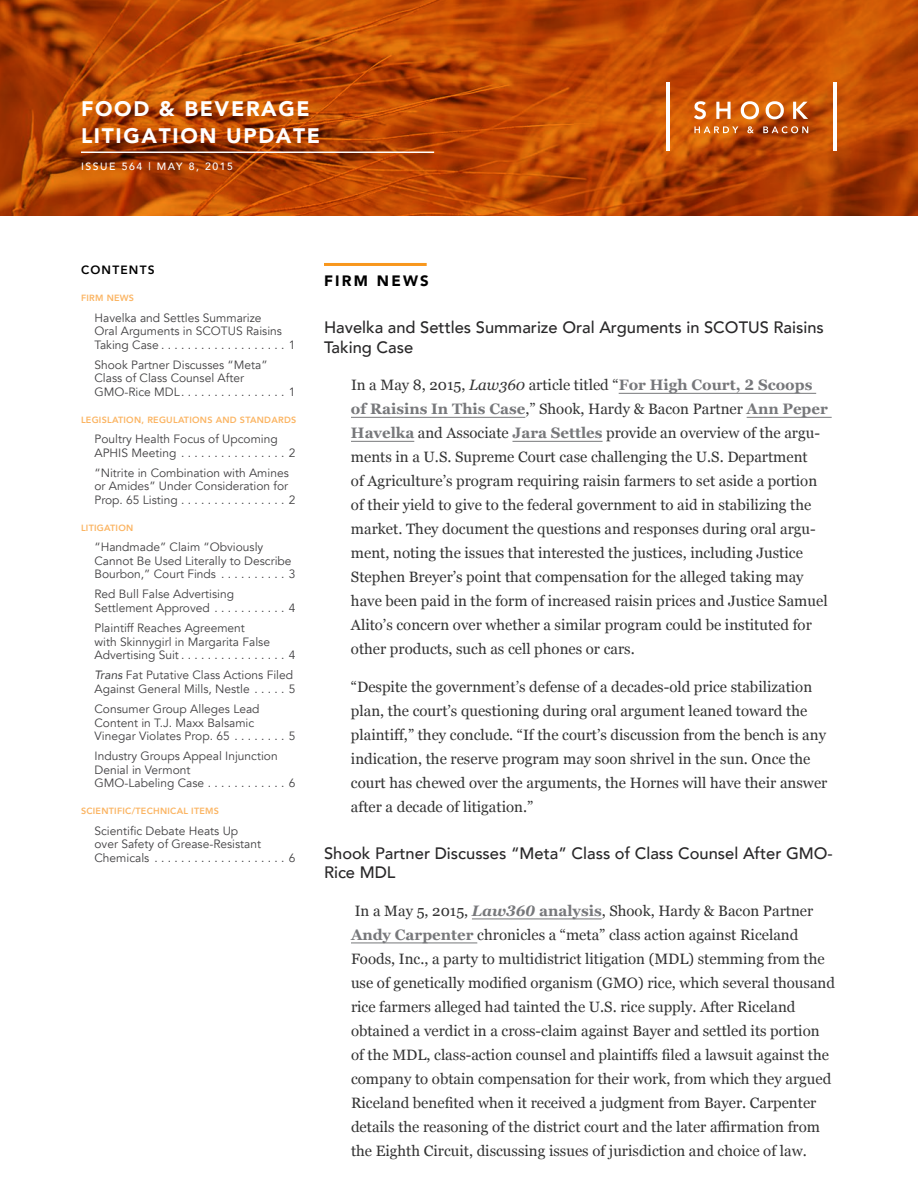
<style>
.page{position:relative;width:918px;height:1188px;background:#fff}
.page>*{position:absolute;margin:0;border:0;box-sizing:border-box;transform-origin:0 0}
.t1{font:900 21px/27px "Avenir";letter-spacing:.08em;color:#fff}
.t2{font:500 16.5px/19.8px "Avenir";color:#292829}
.t3{font:15px/24px "Georgia";color:#333}
.t4{font:700 15px "Georgia Pro";color:#77787b}
.t5{font:900 15px "Avenir";letter-spacing:.15em;color:#000}
.t6{font:12px/13.5px "Avenir";color:#414042}
.t7{font:800 12px "Avenir";letter-spacing:.1em;color:#000}
.t8{font:500 10.5px "Avenir";letter-spacing:.15em;color:#fff}
.t9{font:800 9px "Avenir";letter-spacing:.03em;color:#fbb462}
.s1{font-style:italic}
.s2{font-family:"Georgia Pro";font-weight:700;color:#77787b}
.s3{font-family:"Georgia";font-weight:400;color:#333}
.s4{font-family:"Georgia Pro";font-weight:700;font-style:italic;color:#77787b}
</style>
<div class="page">
<svg style="left:0;top:0;width:918px;height:216px;background:#b84604"></svg>
<hr style="left:81px;top:152px;width:353px;height:1px;background:#fff">
<hr style="left:324px;top:263px;width:103px;height:3px;background:#f8971d">
<hr style="left:619px;top:393px;width:197px;height:1px;background:#77787b">
<hr style="left:351px;top:417px;width:174px;height:1px;background:#77787b">
<hr style="left:747px;top:417px;width:85px;height:1px;background:#77787b">
<hr style="left:351px;top:441px;width:63px;height:1px;background:#77787b">
<hr style="left:512px;top:441px;width:91px;height:1px;background:#77787b">
<hr style="left:472px;top:919px;width:130px;height:1px;background:#77787b">
<hr style="left:351px;top:943px;width:126px;height:1px;background:#77787b">
<svg style="left:694px;top:101px;width:114px;height:18px"></svg>
<hr style="left:833px;top:83px;width:4px;height:68px;background:#fff">
<hr style="left:666px;top:83px;width:4px;height:68px;background:#fff">
<svg style="left:694px;top:126px;width:114px;height:7px"></svg>
<h1 class="t1" style="left:81px;top:94px;width:241px">FOOD &amp; BEVERAGE<br>LITIGATION UPDATE</h1>
<p class="t8" style="left:81px;top:157px;width:154px">ISSUE 564 | MAY 8, 2015</p>
<p class="t7" style="left:81px;top:261px;width:75px">CONTENTS</p>
<p class="t9" style="left:81px;top:291px;width:55px">FIRM NEWS</p>
<p class="t6" style="left:94px;top:311px;width:202px">Havelka and Settles Summarize<br>Oral Arguments in SCOTUS Raisins<br>Taking Case . . . . . . . . . . . . . . . . . . . 1</p>
<p class="t6" style="left:94px;top:358px;width:202px">Shook Partner Discusses “Meta”<br>Class of Class Counsel After<br>GMO-Rice MDL . . . . . . . . . . . . . . . . 1</p>
<p class="t9" style="left:81px;top:413px;width:217px">LEGISLATION, REGULATIONS AND STANDARDS</p>
<p class="t6" style="left:94px;top:433px;width:202px">Poultry Health Focus of Upcoming<br>APHIS Meeting . . . . . . . . . . . . . . . . 2</p>
<p class="t6" style="left:94px;top:466px;width:202px">“Nitrite in Combination with Amines or Amides” Under Consideration for<br>Prop. 65 Listing . . . . . . . . . . . . . . . . 2</p>
<p class="t9" style="left:81px;top:521px;width:54px">LITIGATION</p>
<p class="t6" style="left:94px;top:541px;width:202px">“Handmade” Claim “Obviously<br>Cannot Be Used Literally to Describe<br>Bourbon,” Court Finds . . . . . . . . . . 3</p>
<p class="t6" style="left:94px;top:588px;width:202px">Red Bull False Advertising<br>Settlement Approved . . . . . . . . . . . 4</p>
<p class="t6" style="left:94px;top:622px;width:202px">Plaintiff Reaches Agreement<br>with Skinnygirl in Margarita False<br>Advertising Suit . . . . . . . . . . . . . . . . 4</p>
<p class="t6" style="left:94px;top:669px;width:202px"><span class="s1">Trans</span> Fat Putative Class Actions Filed<br>Against General Mills, Nestle . . . . . 5</p>
<p class="t6" style="left:94px;top:703px;width:202px">Consumer Group Alleges Lead<br>Content in T.J. Maxx Balsamic<br>Vinegar Violates Prop. 65 . . . . . . . . 5</p>
<p class="t6" style="left:94px;top:750px;width:202px">Industry Groups Appeal Injunction<br>Denial in Vermont<br>GMO-Labeling Case . . . . . . . . . . . . 6</p>
<p class="t9" style="left:81px;top:804px;width:140px">SCIENTIFIC/TECHNICAL ITEMS</p>
<p class="t6" style="left:94px;top:824px;width:202px">Scientific Debate Heats Up<br>over Safety of Grease-Resistant<br>Chemicals . . . . . . . . . . . . . . . . . . . . 6</p>
<p class="t5" style="left:324px;top:268px;width:106px">FIRM NEWS</p>
<p class="t2" style="left:324px;top:316px;width:501px">Havelka and Settles Summarize Oral Arguments in SCOTUS Raisins<br>Taking Case</p>
<p class="t3" style="left:351px;top:373px;width:463px">In a May 8, 2015, <span class="s1">Law360</span> article titled “<span class="s2">For High Court, 2 Scoops</span></p>
<p class="t4" style="left:351px;top:401px;width:478px">of Raisins In This Case<span class="s3">,” Shook, Hardy &amp; Bacon Partner</span> Ann Peper</p>
<p class="t3" style="left:351px;top:421px;width:478px"><span class="s2">Havelka</span> and Associate <span class="s2">Jara Settles</span> provide an overview of the argu&shy;ments in a U.S. Supreme Court case challenging the U.S. Department<br>of Agriculture’s program requiring raisin farmers to set aside a portion of their yield to give to the federal government to aid in stabilizing the market. They document the questions and responses during oral argu&shy;ment, noting the issues that interested the justices, including Justice Stephen Breyer’s point that compensation for the alleged taking may have been paid in the form of increased raisin prices and Justice Samuel Alito’s concern over whether a similar program could be instituted for other products, such as cell phones or cars.</p>
<p class="t3" style="left:351px;top:674px;width:478px">“Despite the government’s defense of a decades-old price stabilization plan, the court’s questioning during oral argument leaned toward the plaintiff,” they conclude. “If the court’s discussion from the bench is any indication, the reserve program may soon shrivel in the sun. Once the court has chewed over the arguments, the Hornes will have their answer after a decade of litigation.”</p>
<p class="t2" style="left:324px;top:842px;width:510px">Shook Partner Discusses “Meta” Class of Class Counsel After GMO-<br>Rice MDL</p>
<p class="t3" style="left:351px;top:898px;width:486px">In a May 5, 2015, <span class="s4">Law360</span> <span class="s2">analysis</span>, Shook, Hardy &amp; Bacon Partner <span class="s2">Andy Carpenter</span> chronicles a “meta” class action against Riceland Foods, Inc., a party to multidistrict litigation (MDL) stemming from the use of genetically modified organism (GMO) rice, which several thousand rice farmers alleged had tainted the U.S. rice supply. After Riceland obtained a verdict in a cross-claim against Bayer and settled its portion of the MDL, class-action counsel and plaintiffs filed a lawsuit against the company to obtain compensation for their work, from which they argued Riceland benefited when it received a judgment from Bayer. Carpenter details the reasoning of the district court and the later affirmation from the Eighth Circuit, discussing issues of jurisdiction and choice of law.</p>
</div>
